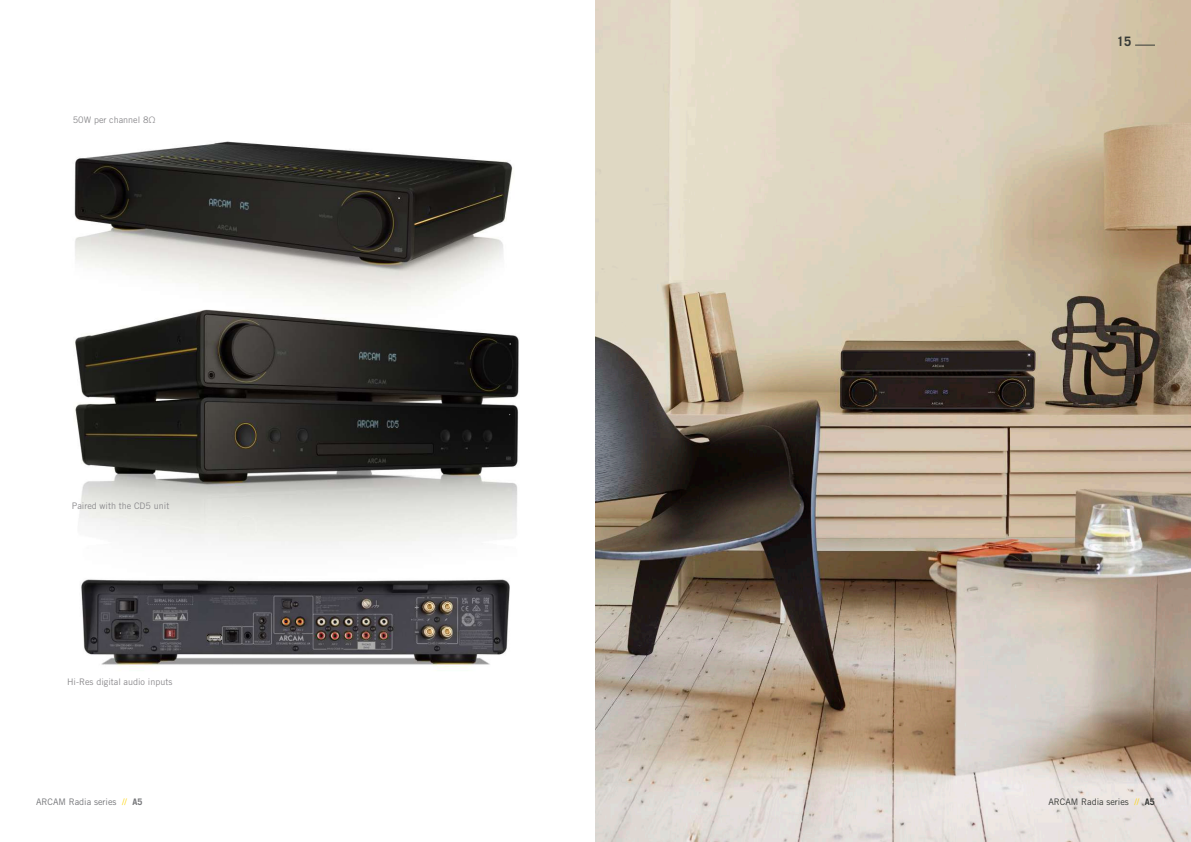
<style>
.page{position:relative;width:1191px;height:842px;background:#fff}
.page>*{position:absolute;margin:0;border:0;box-sizing:border-box;transform-origin:0 0}
.t1{font:700 13px "Trade Gothic LT Std";color:#363936}
.t2{font:9px "Trade Gothic LT Std";color:#8b8a8d}
.t3{font:9px "Trade Gothic LT Std";color:#363936}
.t4{font:9px "Trade Gothic LT Std";color:#757679}
.s1{color:#fed304}
.s2{font-weight:700}
</style>
<div class="page">
<img style="left:595px;top:0;width:596px;height:842px">
<svg style="left:1135px;top:45px;width:20px;height:1px"></svg>
<img style="left:75px;top:358px;width:444px;height:188px">
<img style="left:74px;top:141px;width:445px;height:217px">
<img style="left:81px;top:579px;width:429px;height:89px">
<p class="t2" style="left:73px;top:115px;width:84px">50W per channel 8Ω</p>
<p class="t2" style="left:72px;top:500px;width:99px">Paired with the CD5 unit</p>
<p class="t2" style="left:67px;top:677px;width:107px">Hi-Res digital audio inputs</p>
<p class="t4" style="left:36px;top:797px;width:108px">ARCAM Radia series <span class="s1">//</span> <span class="s2">A5</span></p>
<h1 class="t1" style="left:1116px;top:34px;width:16px">15</h1>
<p class="t3" style="left:1048px;top:797px;width:108px">ARCAM Radia series <span class="s1">//</span> <span class="s2">A5</span></p>
</div>
